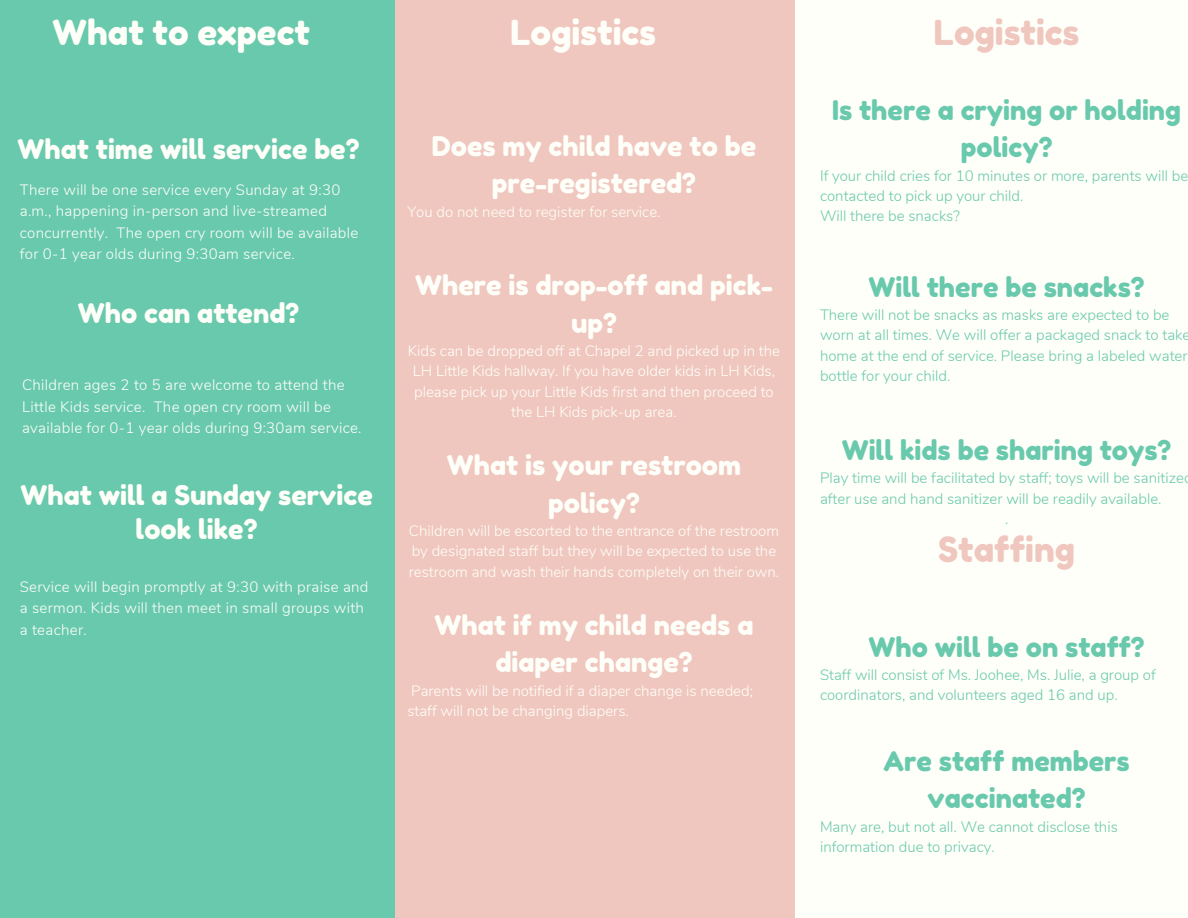
<style>
.page{position:relative;width:1188px;height:918px;background:#69c9ad}
.page>*{position:absolute;margin:0;border:0;box-sizing:border-box;transform-origin:0 0}
.t1{font:34.5px "Fredoka One";color:#fffff9}
.t2{font:34.5px "Fredoka One";color:#efc7bf}
.t3{font:27px/37.2px "Fredoka One";color:#fffff9;text-align:center}
.t4{font:27px/37.2px "Fredoka One";color:#69c9ad;text-align:center}
.t5{font:300 15px/20.2px "Nunito";color:#69c9ad}
.t6{font:300 15px/20.2px "Nunito";color:#fffff9}
.t7{font:300 15px/21.3px "Nunito";letter-spacing:.02em;color:#fffff9}
</style>
<div class="page">
<div style="left:794px;top:0;width:394px;height:918px;background:#fffff9"></div>
<div style="left:396px;top:0;width:399px;height:918px;background:#efc7bf"></div>
<p class="t1" style="left:53px;top:11px;width:259px">What to expect</p>
<p class="t1" style="left:510px;top:11px;width:147px">Logistics</p>
<p class="t2" style="left:934px;top:11px;width:147px">Logistics</p>
<p class="t3" style="left:18px;top:131px;width:344px">What time will service be?</p>
<p class="t7" style="left:20px;top:179px;width:340px">There will be one service every Sunday at 9:30 a.m., happening in-person and live-streamed concurrently. The open cry room will be available for 0-1 year olds during 9:30am service.</p>
<p class="t3" style="left:78px;top:294px;width:223px">Who can attend?</p>
<p class="t7" style="left:22px;top:375px;width:341px">Children ages 2 to 5 are welcome to attend the<br>Little Kids service. The open cry room will be available for 0-1 year olds during 9:30am service.</p>
<p class="t3" style="left:20px;top:478px;width:354px;line-height:33.8px">What will a Sunday service look like?</p>
<p class="t7" style="left:20px;top:576px;width:350px">Service will begin promptly at 9:30 with praise and a sermon. Kids will then meet in small groups with a teacher.</p>
<p class="t3" style="left:432px;top:127px;width:326px">Does my child have to be pre-registered?</p>
<p class="t6" style="left:407px;top:202px;width:255px">You do not need to register for service.</p>
<p class="t3" style="left:415px;top:267px;width:359px">Where is drop-off and pick&shy;up?</p>
<p class="t6" style="left:408px;top:341px;width:374px;text-align:center">Kids can be dropped off at Chapel 2 and picked up in the LH Little Kids hallway. If you have older kids in LH Kids, please pick up your Little Kids first and then proceed to the LH Kids pick-up area.</p>
<p class="t3" style="left:447px;top:447px;width:296px">What is your restroom policy?</p>
<p class="t6" style="left:409px;top:521px;width:372px">Children will be escorted to the entrance of the restroom by designated staff but they will be expected to use the restroom and wash their hands completely on their own.</p>
<p class="t3" style="left:435px;top:607px;width:320px">What if my child needs a diaper change?</p>
<p class="t6" style="left:407px;top:681px;width:347px">Parents will be notified if a diaper change is needed; staff will not be changing diapers.</p>
<p class="t4" style="left:832px;top:91px;width:350px">Is there a crying or holding policy?</p>
<p class="t5" style="left:820px;top:166px;width:370px">If your child cries for 10 minutes or more, parents will be contacted to pick up your child.</p>
<p class="t5" style="left:820px;top:206px;width:141px">Will there be snacks?</p>
<p class="t4" style="left:868px;top:268px;width:278px">Will there be snacks?</p>
<p class="t5" style="left:820px;top:305px;width:372px">There will not be snacks as masks are expected to be worn at all times. We will offer a packaged snack to take home at the end of service. Please bring a labeled water bottle for your child.</p>
<p class="t4" style="left:842px;top:431px;width:331px">Will kids be sharing toys?</p>
<p class="t5" style="left:820px;top:468px;width:366px">Play time will be facilitated by staff; toys will be sanitize after use and hand sanitizer will be readily available.</p>
<p class="t5" style="left:1005px;top:509px;width:5px">.</p>
<p class="t2" style="left:938px;top:529px;width:139px">Staffing</p>
<p class="t4" style="left:868px;top:628px;width:278px">Who will be on staff?</p>
<p class="t5" style="left:820px;top:665px;width:337px">Staff will consist of Ms. Joohee, Ms. Julie, a group of coordinators, and volunteers aged 16 and up.</p>
<p class="t4" style="left:884px;top:743px;width:248px">Are staff members vaccinated?</p>
<p class="t5" style="left:820px;top:817px;width:299px">Many are, but not all. We cannot disclose this information due to privacy.</p>
</div>
